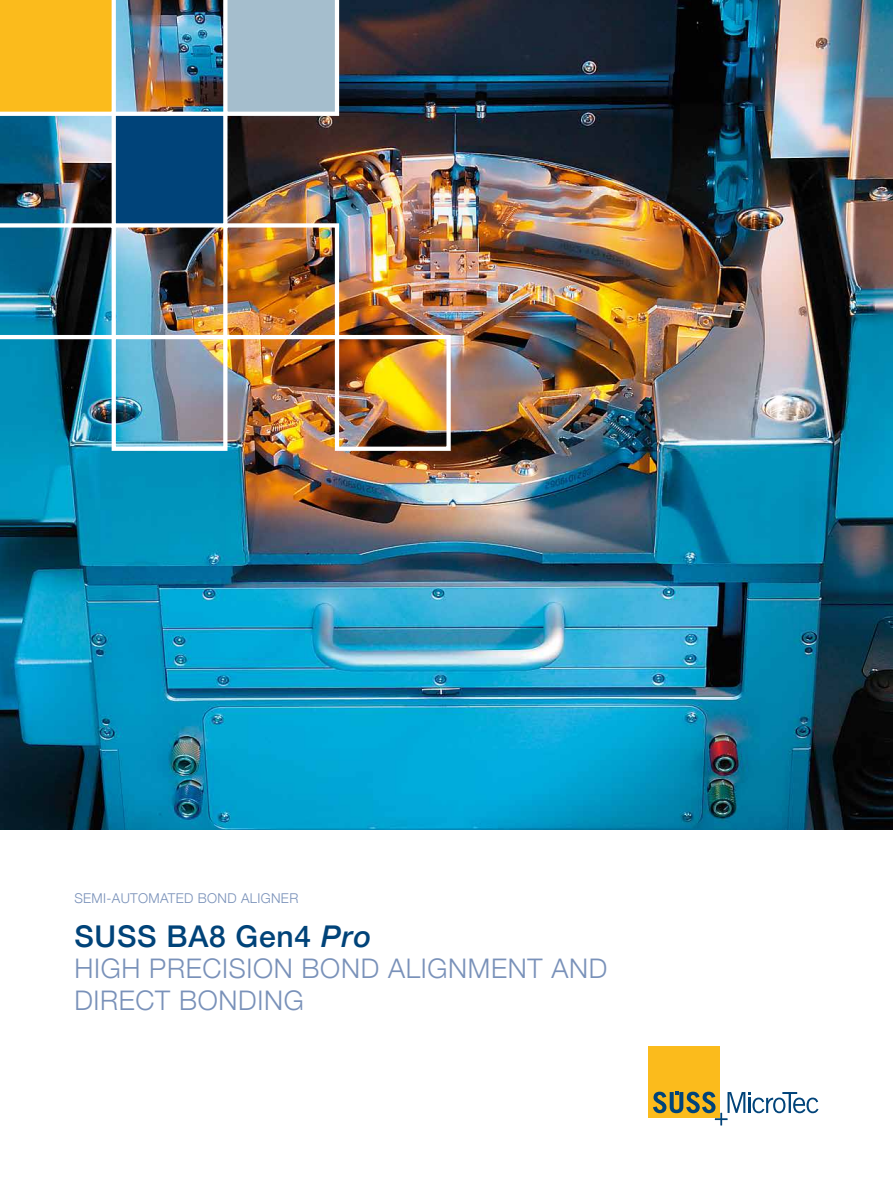
<style>
.page{position:relative;width:893px;height:1191px;background:#fff}
.page>*{position:absolute;margin:0;border:0;box-sizing:border-box;transform-origin:0 0}
.t1{font:500 30px "Helvetica Neue LT";letter-spacing:.025em;color:#004379}
.t2{font:300 27px/32px "Helvetica Neue LT";letter-spacing:.025em;color:#7991b9}
.t3{font:300 13.5px "Helvetica Neue LT";letter-spacing:.025em;color:#7991b9}
.s1{font-style:italic}
</style>
<div class="page">
<img style="left:0;top:0;width:893px;height:829px">
<div style="left:648px;top:1046px;width:72px;height:72px;background:#fbbb1c"></div>
<svg style="left:653px;top:1091px;width:165px;height:34px"></svg>
<svg style="left:0;top:0;width:116px;height:116px;background:#fbbf2c"></svg>
<div style="left:112px;top:112px;width:115px;height:115px;background:#004379;border:4px solid #fff"></div>
<svg style="left:223px;top:0;width:116px;height:116px;background:#aec4d1"></svg>
<div style="left:223px;top:223px;width:116px;height:116px;border:4px solid #fff"></div>
<div style="left:112px;top:335px;width:115px;height:116px;border:4px solid #fff"></div>
<div style="left:335px;top:335px;width:116px;height:116px;border:4px solid #fff"></div>
<img style="left:0;top:223px;width:116px;height:116px">
<p class="t3" style="left:74px;top:889px;width:225px">SEMI-AUTOMATED BOND ALIGNER</p>
<p class="t1" style="left:74px;top:918px;width:299px">SUSS BA8 Gen4 <span class="s1">Pro</span></p>
<p class="t2" style="left:74px;top:952px;width:534px">HIGH PRECISION BOND ALIGNMENT AND<br>DIRECT BONDING</p>
</div>
